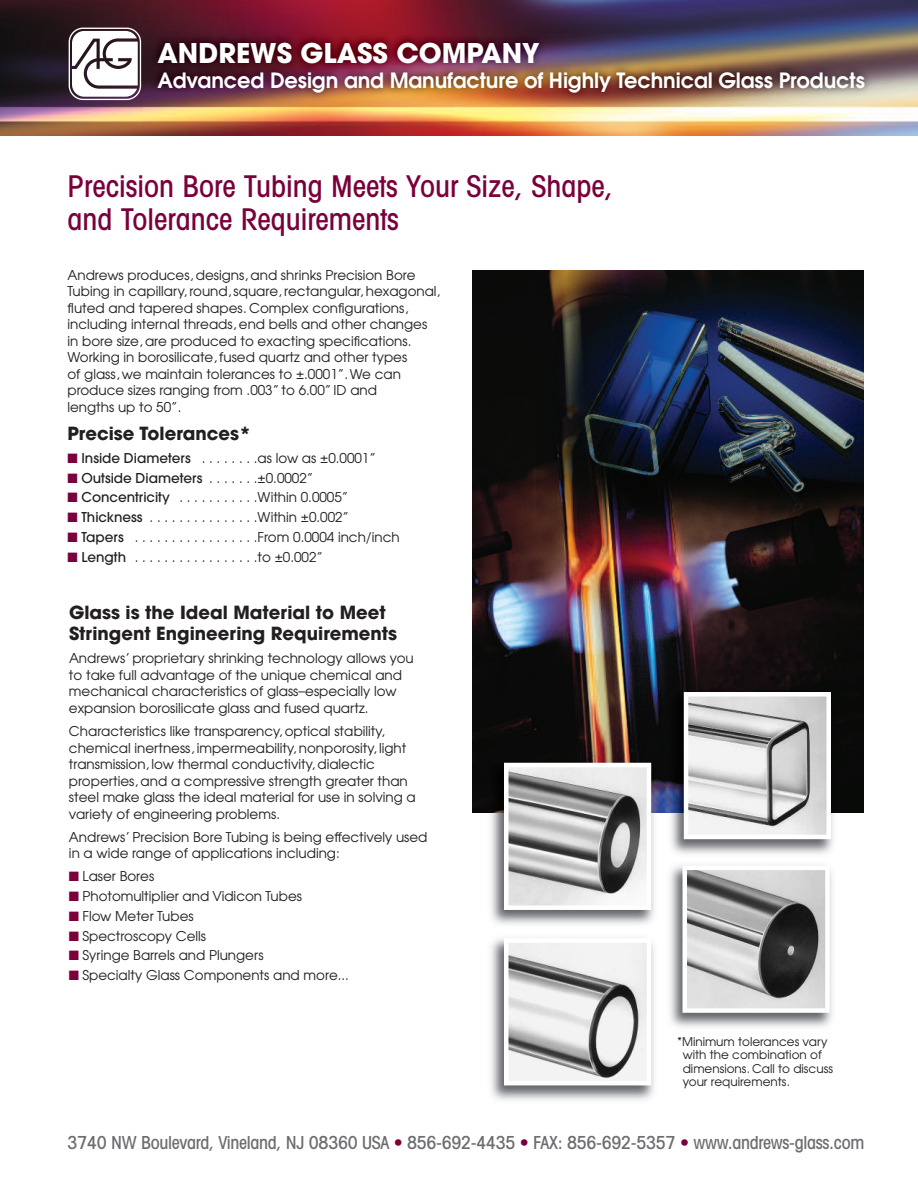
<style>
.page{position:relative;width:918px;height:1188px;background:#fff}
.page>*{position:absolute;margin:0;border:0;box-sizing:border-box;transform-origin:0 0}
.t1{font:500 condensed 30px/33px "Avant Garde";color:#7a003b}
.t2{font:700 27px "Avant Garde";color:#fff}
.t3{font:600 21px "Avant Garde";letter-spacing:-.005em;color:#fff}
.t4{font:500 condensed 18px "Avant Garde";letter-spacing:-.02em;color:#6c6d70}
.t5{font:700 18px/21px "Avant Garde";color:#231f20}
.t6{font:13.5px/16.5px "Avant Garde";color:#231f20}
.t7{font:500 13.5px "Avant Garde";color:#231f20}
.t8{font:12px/13.5px "Avant Garde";color:#231f20}
.s1{color:#7a003b}
.s2{font-weight:500}
.s3{font-weight:400}
</style>
<div class="page">
<img style="left:0;top:0;width:918px;height:135px">
<svg style="left:69px;top:28px;width:72px;height:72px"></svg>
<img style="left:143px;top:23px;width:775px;height:99px">
<img style="left:472px;top:270px;width:392px;height:543px">
<img style="left:487px;top:758px;width:174px;height:342px">
<img style="left:509px;top:768px;width:137px;height:137px">
<div style="left:504px;top:763px;width:147px;height:147px;border:4px solid #fff"></div>
<img style="left:509px;top:943px;width:137px;height:137px">
<div style="left:504px;top:938px;width:147px;height:147px;border:4px solid #fff"></div>
<img style="left:667px;top:687px;width:174px;height:167px">
<img style="left:689px;top:697px;width:137px;height:137px">
<div style="left:684px;top:692px;width:147px;height:147px;border:4px solid #fff"></div>
<img style="left:670px;top:865px;width:162px;height:162px">
<img style="left:687px;top:871px;width:138px;height:137px">
<div style="left:682px;top:866px;width:148px;height:147px;border:4px solid #fff"></div>
<h2 class="t2" style="left:157px;top:43px;width:384px">ANDREWS GLASS COMPANY</h2>
<h3 class="t3" style="left:157px;top:68px;width:709px">Advanced Design and Manufacture of Highly Technical Glass Products</h3>
<h1 class="t1" style="left:67px;top:173px;width:547px">Precision Bore Tubing Meets Your Size, Shape, and Tolerance Requirements</h1>
<p class="t6" style="left:67px;top:267px;width:374px">Andrews produces, designs, and shrinks Precision Bore Tubing in capillary, round, square, rectangular, hexagonal, fluted and tapered shapes. Complex configurations, including internal threads, end bells and other changes in bore size, are produced to exacting specifications.<br>Working in borosilicate, fused quartz and other types<br>of glass, we maintain tolerances to ±.0001”.We can produce sizes ranging from .003” to 6.00” ID and<br>lengths up to 50”.</p>
<h3 class="t5" style="left:68px;top:425px;width:185px">Precise Tolerances*</h3>
<p class="t6" style="left:68px;top:450px;width:310px"><span class="s1">■</span> <span class="s2">Inside Diameters</span> . . . . . . . .as low as ±0.0001”</p>
<p class="t7" style="left:68px;top:473px;width:247px"><span class="s1">■</span> Outside Diameters <span class="s3">. . . . . . .±0.0002”</span></p>
<p class="t6" style="left:68px;top:489px;width:282px"><span class="s1">■</span> <span class="s2">Concentricity</span> . . . . . . . . . . .Within 0.0005”</p>
<p class="t6" style="left:68px;top:509px;width:283px"><span class="s1">■</span> <span class="s2">Thickness</span> . . . . . . . . . . . . . . .Within ±0.002”</p>
<p class="t6" style="left:68px;top:529px;width:334px"><span class="s1">■</span> <span class="s2">Tapers</span> . . . . . . . . . . . . . . . . .From 0.0004 inch/inch</p>
<p class="t6" style="left:68px;top:549px;width:257px"><span class="s1">■</span> <span class="s2">Length</span> . . . . . . . . . . . . . . . . .to ±0.002”</p>
<h3 class="t5" style="left:69px;top:604px;width:330px">Glass is the Ideal Material to Meet<br>Stringent Engineering Requirements</h3>
<p class="t6" style="left:69px;top:650px;width:346px">Andrews’ proprietary shrinking technology allows you to take full advantage of the unique chemical and mechanical characteristics of glass–especially low expansion borosilicate glass and fused quartz.</p>
<p class="t6" style="left:69px;top:723px;width:348px">Characteristics like transparency, optical stability, chemical inertness, impermeability, nonporosity, light transmission, low thermal conductivity, dialectic properties, and a compressive strength greater than steel make glass the ideal material for use in solving a variety of engineering problems.</p>
<p class="t6" style="left:69px;top:829px;width:360px">Andrews’ Precision Bore Tubing is being effectively used in a wide range of applications including:</p>
<p class="t6" style="left:69px;top:869px;width:87px"><span class="s1">■</span> Laser Bores</p>
<p class="t6" style="left:69px;top:888px;width:235px"><span class="s1">■</span> Photomultiplier and Vidicon Tubes</p>
<p class="t6" style="left:69px;top:908px;width:126px"><span class="s1">■</span> Flow Meter Tubes</p>
<p class="t6" style="left:69px;top:928px;width:139px"><span class="s1">■</span> Spectroscopy Cells</p>
<p class="t6" style="left:69px;top:948px;width:196px"><span class="s1">■</span> Syringe Barrels and Plungers</p>
<p class="t6" style="left:69px;top:967px;width:282px"><span class="s1">■</span> Specialty Glass Components and more...</p>
<p class="t8" style="left:683px;top:1035px;width:152px;text-indent:-6px">*Minimum tolerances vary with the combination of dimensions. Call to discuss your requirements.</p>
<h3 class="t4" style="left:68px;top:1135px;width:798px">3740 NW Boulevard, Vineland, NJ 08360 USA <span class="s1">•</span> 856-692-4435 <span class="s1">•</span> FAX: 856-692-5357 <span class="s1">•</span> www.andrews-glass.com</h3>
</div>
